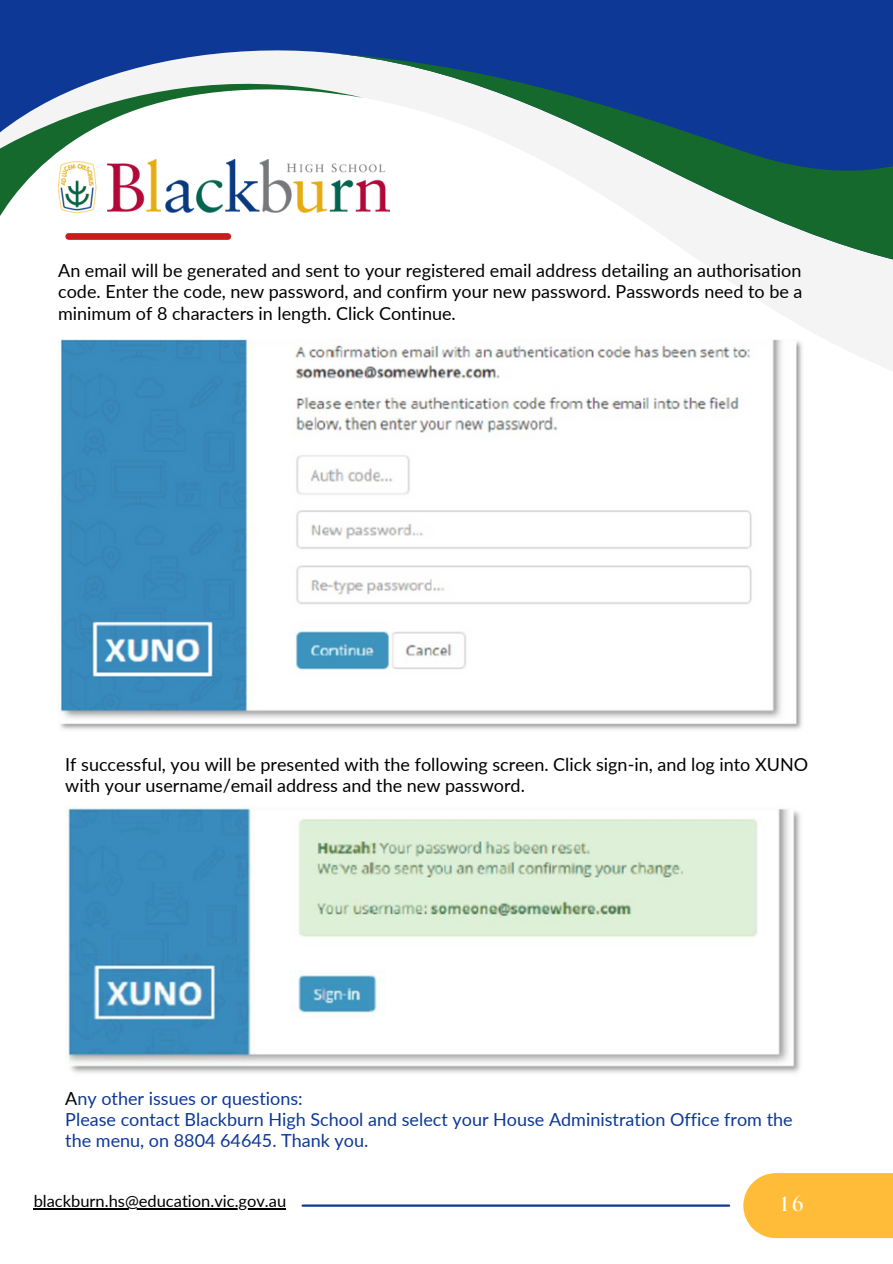
<style>
.page{position:relative;width:893px;height:1264px;background:#fff}
.page>*{position:absolute;margin:0;border:0;box-sizing:border-box;transform-origin:0 0}
.t1{font:700 21px "The Seasons";color:#fff}
.t2{font:18px/21.3px "Lato";color:#000;text-align:justify}
.t3{font:18px "Lato";color:#0d3896}
.t4{font:16.5px "Lato";color:#000}
.s1{color:#000}
</style>
<div class="page">
<svg style="left:711px;top:268px;width:181px;height:103px;fill:#f4f4f4"></svg>
<div style="left:0;top:0;width:892px;height:52px;background:#0d3896"></div>
<svg style="left:0;top:41px;width:363px;height:199px"></svg>
<svg style="left:322px;top:52px;width:570px;height:216px"></svg>
<div style="left:743px;top:1173px;width:149px;height:65px;background:#ffbc39"></div>
<div style="left:69px;top:233px;width:159px;height:7px;background:#c61d1d"></div>
<hr style="left:302px;top:1204px;width:427px;height:2px;background:#0d3896">
<img style="left:58px;top:159px;width:332px;height:53px">
<img style="left:58px;top:339px;width:745px;height:391px">
<img style="left:65px;top:805px;width:736px;height:268px">
<hr style="left:34px;top:1208px;width:252px;height:1px;background:#000">
<p class="t2" style="left:58px;top:259px;width:745px">An email will be generated and sent to your registered email address detailing an authorisation code. Enter the code, new password, and confirm your new password. Passwords need to be a minimum of 8 characters in length. Click Continue.</p>
<p class="t2" style="left:65px;top:753px;width:744px">If successful, you will be presented with the following screen. Click sign-in, and log into XUNO with your username/email address and the new password.</p>
<p class="t3" style="left:65px;top:1086px;width:239px"><span class="s1">A</span>ny other issues or questions:</p>
<p class="t3" style="left:65px;top:1108px;width:728px">Please contact Blackburn High School and select your House Administration Office from the</p>
<p class="t3" style="left:65px;top:1129px;width:304px">the menu, on 8804 64645. Thank you.</p>
<p class="t4" style="left:34px;top:1190px;width:254px">blackburn.hs@education.vic.gov.au</p>
<p class="t1" style="left:781px;top:1194px;width:24px">16</p>
</div>
